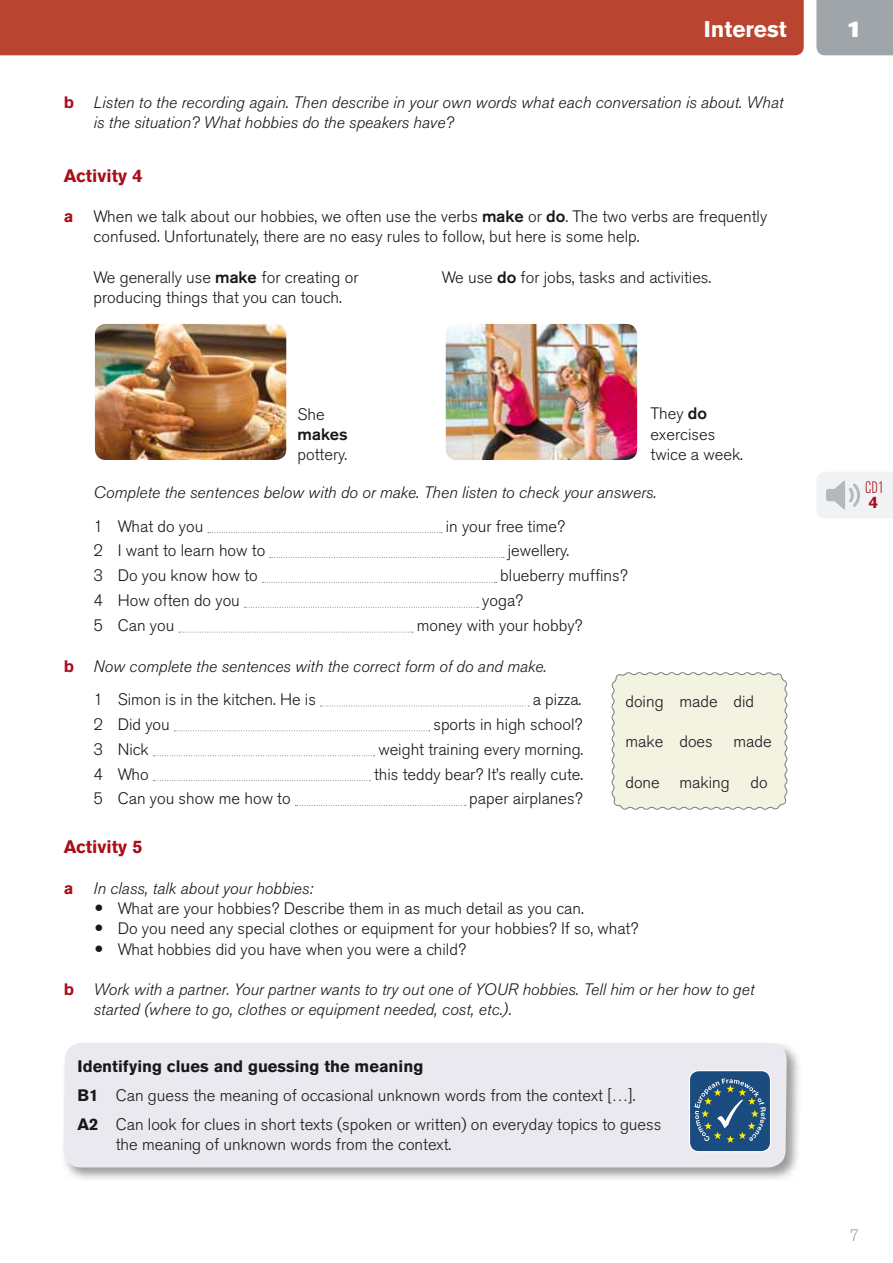
<style>
.page{position:relative;width:893px;height:1263px;background:#fff}
.page>*{position:absolute;margin:0;border:0;box-sizing:border-box;transform-origin:0 0}
.t1{font:700 22.5px "Akzidenz Grotesk Pro";color:#fff}
.t2{font:700 expanded 22.5px "Akzidenz Grotesk Pro";color:#fff}
.t3{font:700 18px "Akzidenz Grotesk Pro";color:#a90e1a}
.t4{font:300 16.5px/20.2px "Akzidenz Grotesk Pro";color:#1a171c}
.t5{font:italic 300 16.5px/20.2px "Akzidenz Grotesk Pro";color:#1a171c}
.t6{font:500 16.5px "Akzidenz Grotesk Pro";color:#1a171c}
.t7{font:300 condensed 16.5px "Akzidenz Grotesk Pro";color:#a90e1a}
.t8{font:300 16.5px "Akzidenz Grotesk Pro";color:#a0a5a9}
.t9{font:700 16.5px "Akzidenz Grotesk Pro";color:#a90e1a}
.s1{font-weight:700;font-style:normal;color:#a90e1a}
.s2{font-weight:700;color:#a90e1a}
.s3{font-weight:500}
.s4{font-style:normal}
.s5{font-style:italic}
.s6{font-family:"European Pi Three";font-weight:400}
.s7{font-weight:700}
</style>
<div class="page">
<svg style="left:208px;top:532px;width:234px;height:1px"></svg>
<svg style="left:270px;top:557px;width:234px;height:1px"></svg>
<svg style="left:262px;top:582px;width:235px;height:1px"></svg>
<svg style="left:244px;top:607px;width:235px;height:1px"></svg>
<svg style="left:179px;top:632px;width:234px;height:1px"></svg>
<svg style="left:320px;top:706px;width:209px;height:1px"></svg>
<svg style="left:174px;top:731px;width:256px;height:1px"></svg>
<svg style="left:153px;top:755px;width:222px;height:1px"></svg>
<svg style="left:153px;top:780px;width:217px;height:1px"></svg>
<svg style="left:295px;top:805px;width:171px;height:1px"></svg>
<div style="left:0;top:0;width:804px;height:55px;background:#b94530"></div>
<div style="left:816px;top:0;width:77px;height:55px;background:#a0a5a9"></div>
<img style="left:63px;top:1046px;width:736px;height:133px">
<div style="left:64px;top:1043px;width:723px;height:124px;background:#eae9f0"></div>
<div style="left:689px;top:1071px;width:81px;height:81px;background:#1a4c7f;border-radius:9px"></div>
<div style="left:689px;top:1070px;width:82px;height:82px;border:1px solid #fff;border-radius:9px"></div>
<svg style="left:694px;top:1078px;width:72px;height:65px"></svg>
<img style="left:95px;top:324px;width:191px;height:136px;border-radius:11px">
<img style="left:446px;top:324px;width:191px;height:136px;border-radius:11px">
<svg style="left:817px;top:472px;width:76px;height:46px"></svg>
<svg style="left:611px;top:672px;width:177px;height:138px;background:#f0f0df"></svg>
<h1 class="t1" style="left:704px;top:20px;width:84px">Interest</h1>
<h1 class="t2" style="left:845px;top:16px;width:21px">1</h1>
<p class="t5" style="left:93px;top:94px;width:691px;text-indent:-30px"><span class="s1">b</span> Listen to the recording again. Then describe in your own words what each conversation is about. What is the situation? What hobbies do the speakers have?</p>
<p class="t3" style="left:64px;top:169px;width:80px">Activity 4</p>
<p class="t4" style="left:93px;top:208px;width:675px;text-indent:-30px"><span class="s2">a</span> When we talk about our hobbies, we often use the verbs <span class="s3">make</span> or <span class="s3">do</span>. The two verbs are frequently confused. Unfortunately, there are no easy rules to follow, but here is some help.</p>
<p class="t4" style="left:93px;top:269px;width:267px">We generally use <span class="s3">make</span> for creating or</p>
<p class="t4" style="left:442px;top:269px;width:271px">We use <span class="s3">do</span> for jobs, tasks and activities.</p>
<p class="t4" style="left:93px;top:289px;width:250px">producing things that you can touch.</p>
<p class="t4" style="left:298px;top:405px;width:29px">She</p>
<p class="t6" style="left:298px;top:428px;width:52px">makes</p>
<p class="t4" style="left:298px;top:446px;width:51px">pottery.</p>
<p class="t4" style="left:651px;top:405px;width:94px">They <span class="s3">do </span>exercises twice a week.</p>
<p class="t5" style="left:93px;top:484px;width:565px">Complete the sentences below with do or make. Then listen to check your answers.</p>
<p class="t4" style="left:93px;top:517px;width:111px">1 What do you</p>
<p class="t4" style="left:446px;top:517px;width:121px">in your free time?</p>
<p class="t4" style="left:93px;top:542px;width:173px">2 I want to learn how to</p>
<p class="t4" style="left:508px;top:542px;width:63px">jewellery.</p>
<p class="t4" style="left:93px;top:567px;width:166px">3 Do you know how to</p>
<p class="t4" style="left:500px;top:567px;width:129px">blueberry muffins?</p>
<p class="t4" style="left:93px;top:592px;width:148px">4 How often do you</p>
<p class="t4" style="left:482px;top:592px;width:42px">yoga?</p>
<p class="t4" style="left:93px;top:617px;width:82px">5 Can you</p>
<p class="t4" style="left:417px;top:617px;width:167px">money with your hobby?</p>
<p class="t5" style="left:93px;top:651px;width:455px;line-height:33.5px;text-indent:-30px"><span class="s1">b</span> Now complete the sentences with the correct form of do and make.<br><span class="s4">1 Simon is in the kitchen. He is</span></p>
<p class="t4" style="left:533px;top:691px;width:50px">a pizza.</p>
<p class="t4" style="left:625px;top:693px;width:130px">doing made did</p>
<p class="t4" style="left:625px;top:733px;width:89px">make does</p>
<p class="t4" style="left:733px;top:733px;width:40px">made</p>
<p class="t4" style="left:625px;top:774px;width:106px">done making</p>
<p class="t4" style="left:750px;top:774px;width:19px">do</p>
<p class="t4" style="left:93px;top:716px;width:78px">2 Did you</p>
<p class="t4" style="left:433px;top:716px;width:150px">sports in high school?</p>
<p class="t4" style="left:93px;top:741px;width:57px">3 Nick</p>
<p class="t4" style="left:378px;top:741px;width:206px">weight training every morning.</p>
<p class="t4" style="left:93px;top:765px;width:57px">4 Who</p>
<p class="t4" style="left:374px;top:765px;width:211px">this teddy bear? It’s really cute.</p>
<p class="t4" style="left:93px;top:790px;width:199px">5 Can you show me how to</p>
<p class="t4" style="left:469px;top:790px;width:115px">paper airplanes?</p>
<p class="t3" style="left:64px;top:841px;width:80px">Activity 5</p>
<p class="t4" style="left:93px;top:880px;width:546px;text-indent:-30px"><span class="s2">a</span> <span class="s5">In class, talk about your hobbies:<br></span><span class="s6">O</span> What are your hobbies? Describe them in as much detail as you can.<br><span class="s6">O</span> Do you need any special clothes or equipment for your hobbies? If so, what?<br><span class="s6">O</span> What hobbies did you have when you were a child?</p>
<p class="t5" style="left:93px;top:981px;width:662px;text-indent:-30px"><span class="s1">b</span> Work with a partner. Your partner wants to try out one of YOUR hobbies. Tell him or her how to get started (where to go, clothes or equipment needed, cost, etc.).</p>
<p class="t4" style="left:78px;top:1054px;width:585px;line-height:28.8px"><span class="s7">Identifying clues and guessing the meaning<br>B1</span> Can guess the meaning of occasional unknown words from the context […].<br><span class="s7">A2</span> Can look for clues in short texts (spoken or written) on everyday topics to guess</p>
<p class="t4" style="left:116px;top:1136px;width:337px">the meaning of unknown words from the context.</p>
<p class="t7" style="left:865px;top:478px;width:20px">CD1</p>
<p class="t9" style="left:869px;top:497px;width:11px">4</p>
<p class="t8" style="left:850px;top:1229px;width:11px">7</p>
</div>
